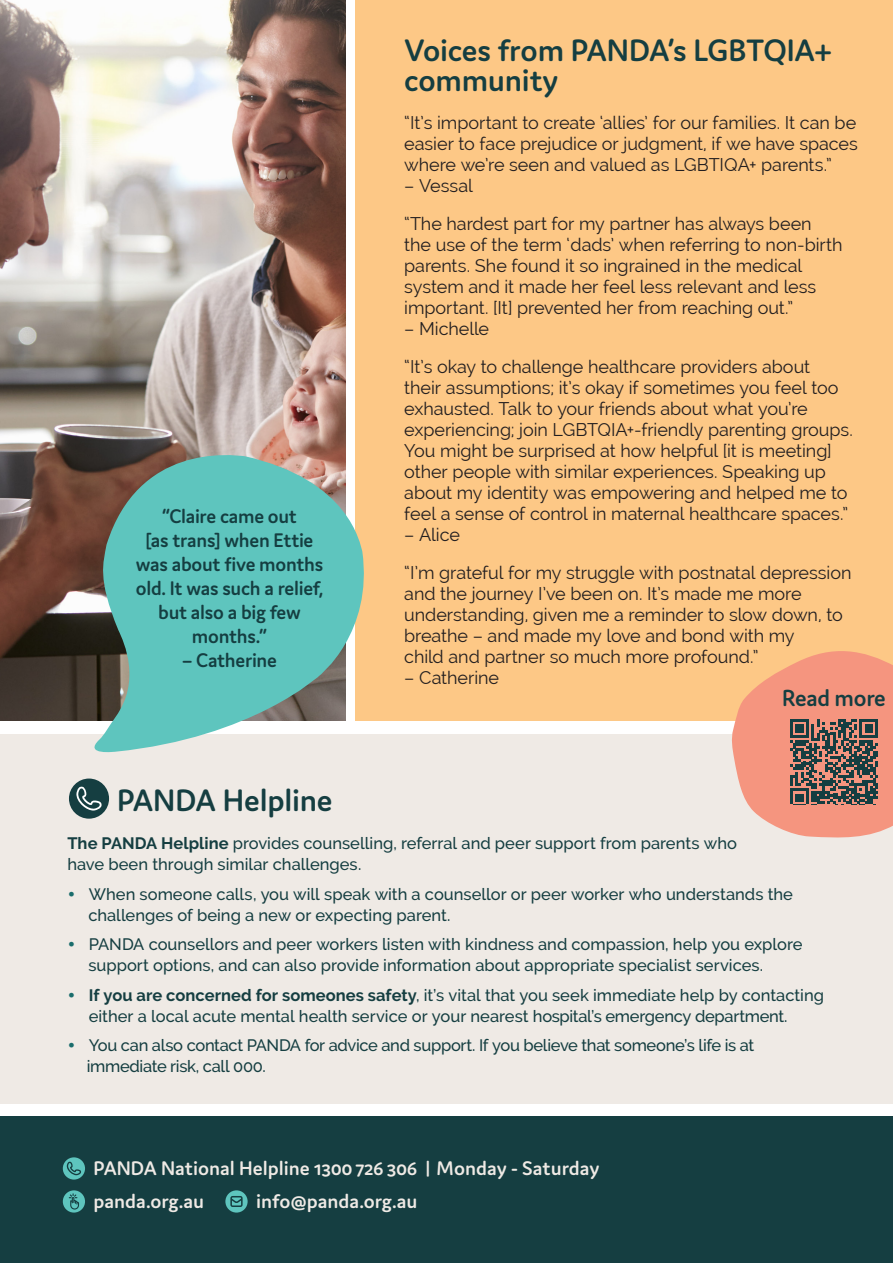
<style>
.page{position:relative;width:893px;height:1263px;background:#fff}
.page>*{position:absolute;margin:0;border:0;box-sizing:border-box;transform-origin:0 0}
.Sub_heading{font:600 33px/30px "Domus";letter-spacing:-.01em;color:#153e41}
.Main_heading{font:600 24.9px "Domus";letter-spacing:-.01em;color:#153e41}
.Feature_spot_body{font:600 21px/24px "Domus";letter-spacing:-.015em;color:#153e41;text-align:center}
.t1{font:600 21px "Domus";color:#efeae5}
.Sub_heading-2{font:18px/21px "Raleway";letter-spacing:-.005em;color:#231f20}
.Bullets{font:500 16.5px/21px "Raleway";color:#153e41}
.Bullets-2{font:500 16.5px/21px "Raleway";letter-spacing:-.02em;color:#153e41}
.s1{font-weight:700}
.s2{font-weight:700;font-size:22.5px;color:#1a6d6c}
</style>
<div class="page">
<div style="left:356px;top:0;width:537px;height:721px;background:#fdc886"></div>
<div style="left:0;top:733px;width:893px;height:370px;background:#efeae5"></div>
<img style="left:0;top:0;width:346px;height:721px">
<svg style="left:82px;top:444px;width:292px;height:309px;background:#78b2a8"></svg>
<svg style="left:731px;top:651px;width:162px;height:187px"></svg>
<div style="left:69px;top:778px;width:40px;height:41px;background:#153e41;border-radius:50%"></div>
<svg style="left:76px;top:786px;width:26px;height:24px"></svg>
<div style="left:0;top:1116px;width:893px;height:147px;background:#153e41"></div>
<div style="left:63px;top:1157px;width:22px;height:22px;background:#5ec5be;border-radius:50%"></div>
<svg style="left:67px;top:1162px;width:14px;height:13px"></svg>
<div style="left:63px;top:1190px;width:22px;height:22px;background:#5ec5be;border-radius:50%"></div>
<svg style="left:69px;top:1193px;width:10px;height:16px"></svg>
<div style="left:225px;top:1190px;width:23px;height:22px;background:#5ec5be;border-radius:50%"></div>
<svg style="left:230px;top:1196px;width:13px;height:11px"></svg>
<p class="Feature_spot_body" style="left:136px;top:504px;width:189px">“Claire came out<br>[as trans] when Ettie was about five months old. It was such a relief, but also a big few months.”</p>
<p class="Feature_spot_body" style="left:182px;top:648px;width:96px">– Catherine</p>
<p class="Sub_heading" style="left:404px;top:35px;width:429px">Voices from PANDA’s LGBTQIA+ community</p>
<p class="Sub_heading-2" style="left:404px;top:112px;width:455px;text-align:justify">“It’s important to create ‘allies’ for our families. It can be easier to face prejudice or judgment, if we have spaces where we’re seen and valued as LGBTIQA+ parents.”</p>
<p class="Sub_heading-2" style="left:404px;top:175px;width:70px">– Vessal</p>
<p class="Sub_heading-2" style="left:404px;top:213px;width:440px">“The hardest part for my partner has always been the use of the term ‘dads’ when referring to non-birth parents. She found it so ingrained in the medical system and it made her feel less relevant and less important. [It] prevented her from reaching out.”</p>
<p class="Sub_heading-2" style="left:404px;top:318px;width:86px">– Michelle</p>
<p class="Sub_heading-2" style="left:404px;top:356px;width:450px">“It’s okay to challenge healthcare providers about<br>their assumptions; it’s okay if sometimes you feel too exhausted. Talk to your friends about what you’re experiencing; join LGBTQIA+-friendly parenting groups.<br>You might be surprised at how helpful [it is meeting] other people with similar experiences. Speaking up about my identity was empowering and helped me to feel a sense of control in maternal healthcare spaces.”</p>
<p class="Sub_heading-2" style="left:404px;top:524px;width:57px">– Alice</p>
<p class="Sub_heading-2" style="left:404px;top:562px;width:449px">“I’m grateful for my struggle with postnatal depression and the journey I’ve been on. It’s made me more understanding, given me a reminder to slow down, to breathe – and made my love and bond with my<br>child and partner so much more profound.”</p>
<p class="Sub_heading-2" style="left:404px;top:667px;width:96px">– Catherine</p>
<p class="Main_heading" style="left:782px;top:684px;width:105px">Read more</p>
<p class="Sub_heading" style="left:117px;top:785px;width:217px">PANDA Helpline</p>
<p class="Bullets" style="left:68px;top:833px;width:671px"><span class="s1">The PANDA Helpline</span> provides counselling, referral and peer support from parents who have been through similar challenges.</p>
<p class="Bullets" style="left:88px;top:883px;width:706px;text-indent:-21px"><span class="s2">•</span> When someone calls, you will speak with a counsellor or peer worker who understands the challenges of being a new or expecting parent.</p>
<p class="Bullets" style="left:88px;top:934px;width:716px;text-indent:-21px"><span class="s2">•</span> PANDA counsellors and peer workers listen with kindness and compassion, help you explore support options, and can also provide information about appropriate specialist services.</p>
<p class="Bullets" style="left:89px;top:984px;width:737px;text-indent:-21px"><span class="s2">•</span> <span class="s1">If you are concerned for someones safety</span>, it’s vital that you seek immediate help by contacting either a local acute mental health service or your nearest hospital’s emergency department.</p>
<p class="Bullets-2" style="left:87px;top:1035px;width:669px;text-indent:-19px"><span class="s2">•</span> You can also contact PANDA for advice and support. If you believe that someone’s life is at immediate risk, call 000.</p>
<p class="t1" style="left:94px;top:1157px;width:507px">PANDA National Helpline 1300 726 306 | Monday - Saturday</p>
<p class="t1" style="left:94px;top:1190px;width:112px">panda.org.au</p>
<p class="t1" style="left:256px;top:1190px;width:163px">info@panda.org.au</p>
</div>
